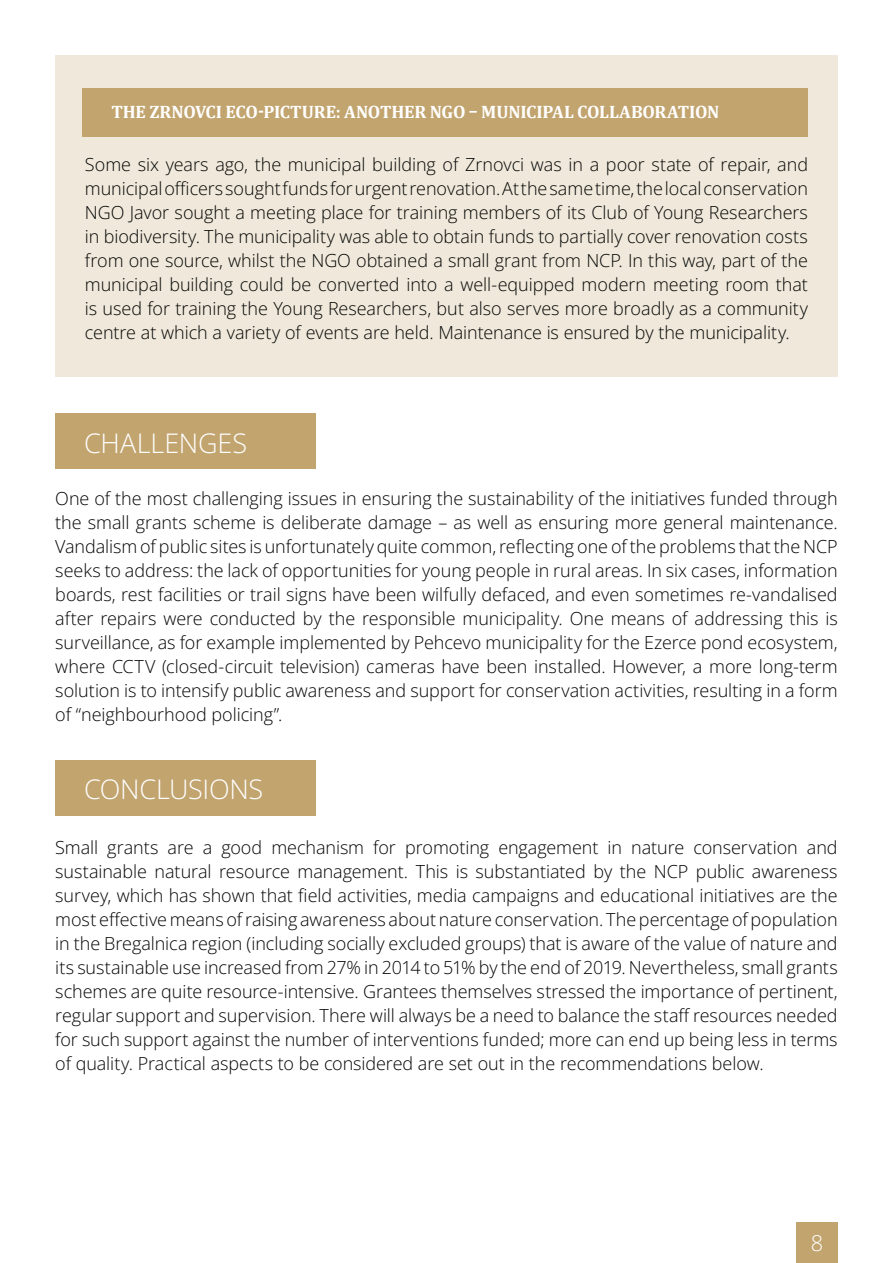
<style>
.page{position:relative;width:893px;height:1263px;background:#fff}
.page>*{position:absolute;margin:0;border:0;box-sizing:border-box;transform-origin:0 0}
.Podnaslovi{font:27px "Open Sans";letter-spacing:-.005em;color:#fff}
.t1{font:21.9px "Open Sans";color:#fff}
.Tekst{font:18px/24px "Open Sans";letter-spacing:-.005em;color:#040503;text-align:justify}
.VO_BOX{font:700 18px "Cambria";letter-spacing:-.01em;color:#fff}
</style>
<div class="page">
<div style="left:55px;top:55px;width:783px;height:321px;background:#efe8db"></div>
<div style="left:83px;top:88px;width:725px;height:48px;background:#c2a46f"></div>
<div style="left:55px;top:760px;width:261px;height:56px;background:#c2a46f"></div>
<div style="left:55px;top:413px;width:261px;height:56px;background:#c2a46f"></div>
<div style="left:796px;top:1222px;width:42px;height:41px;background:#c2a46f"></div>
<p class="VO_BOX" style="left:111px;top:99px;width:609px">THE ZRNOVCI ECO-PICTURE: ANOTHER NGO – MUNICIPAL COLLABORATION</p>
<p class="Tekst" style="left:85px;top:152px;width:725px">Some six years ago, the municipal building of Zrnovci was in a poor state of repair, and municipal officers sought funds for urgent renovation. At the same time, the local conservation NGO Javor sought a meeting place for training members of its Club of Young Researchers in biodiversity. The municipality was able to obtain funds to partially cover renovation costs from one source, whilst the NGO obtained a small grant from NCP. In this way, part of the municipal building could be converted into a well-equipped modern meeting room that is used for training the Young Researchers, but also serves more broadly as a community centre at which a variety of events are held. Maintenance is ensured by the municipality.</p>
<p class="Podnaslovi" style="left:84px;top:424px;width:165px">CHALLENGES</p>
<p class="Tekst" style="left:55px;top:486px;width:784px">One of the most challenging issues in ensuring the sustainability of the initiatives funded through the small grants scheme is deliberate damage – as well as ensuring more general maintenance.<br>Vandalism of public sites is unfortunately quite common, reflecting one of the problems that the NCP seeks to address: the lack of opportunities for young people in rural areas. In six cases, information boards, rest facilities or trail signs have been wilfully defaced, and even sometimes re-vandalised after repairs were conducted by the responsible municipality. One means of addressing this is surveillance, as for example implemented by Pehcevo municipality for the Ezerce pond ecosystem, where CCTV (closed-circuit television) cameras have been installed. However, a more long-term solution is to intensify public awareness and support for conservation activities, resulting in a form of “neighbourhood policing”.</p>
<p class="Podnaslovi" style="left:84px;top:771px;width:181px">CONCLUSIONS</p>
<p class="Tekst" style="left:55px;top:835px;width:784px">Small grants are a good mechanism for promoting engagement in nature conservation and sustainable natural resource management. This is substantiated by the NCP public awareness survey, which has shown that field activities, media campaigns and educational initiatives are the most effective means of raising awareness about nature conservation. The percentage of population in the Bregalnica region (including socially excluded groups) that is aware of the value of nature and its sustainable use increased from 27% in 2014 to 51% by the end of 2019. Nevertheless, small grants schemes are quite resource-intensive. Grantees themselves stressed the importance of pertinent, regular support and supervision. There will always be a need to balance the staff resources needed for such support against the number of interventions funded; more can end up being less in terms of quality. Practical aspects to be considered are set out in the recommendations below.</p>
<p class="t1" style="left:811px;top:1228px;width:14px">8</p>
</div>
